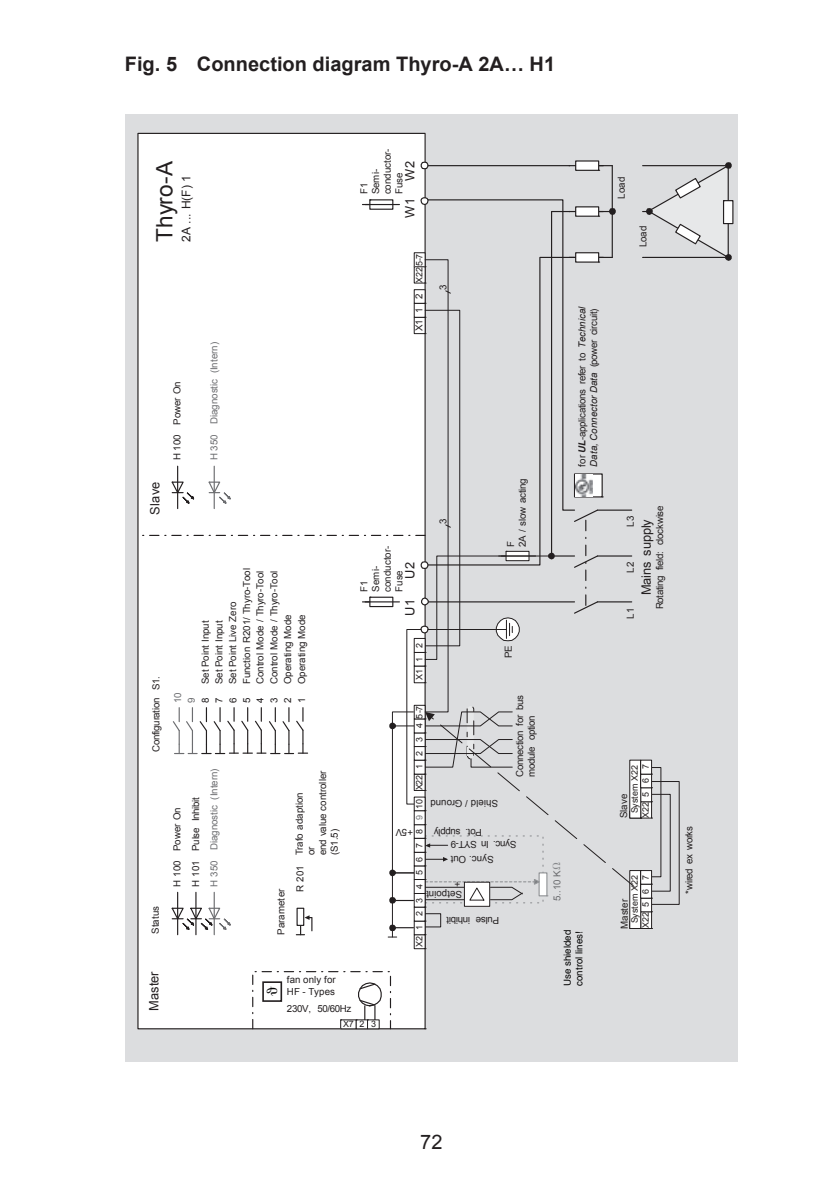
<style>
.page{position:relative;width:840px;height:1191px;background:#fff}
.page>*{position:absolute;margin:0;border:0;box-sizing:border-box;transform-origin:0 0}
.t1{font:22.6px "Arial";color:#231f20}
.t2{font:700 20px "Arial";color:#231f20}
.t3{font:20px "Arial";color:#231f20}
.t4{font:14.8px "Universal Greekwith Math Pi";color:#000}
.t5{font:12.8px "Arial";color:#231f20}
.t6{font:12px "Arial";color:#231f20}
.t7{font:9.8px/13.8px "Arial";color:#231f20}
.t8{font:9.8px/11.6px "Arial";letter-spacing:-.035em;color:#231f20}
.t9{font:9.8px/15.2px "Arial";letter-spacing:-.02em;color:#231f20;text-align:right}
.t10{font:9.8px/13.6px "Arial";color:#6c6d70}
.t11{font:9.8px "Arial";letter-spacing:-.025em;color:#231f20}
.t12{font:9.6px/11.6px "Helvetica";color:#000}
.t13{font:9px "Arial";letter-spacing:.01em;color:#231f20}
.t14{font:9px/10.8px "Arial";letter-spacing:-.015em;color:#231f20;text-align:right}
.t15{font:9px "Arial";letter-spacing:.965em;color:#231f20}
.s1{color:#76787b}
.s2{font-weight:700;font-style:italic}
.s3{font-style:italic}
</style>
<div class="page">
<div style="left:125px;top:115px;width:611px;height:947px;background:#dcdddf"></div>
<div style="left:138px;top:133px;width:287px;height:895px;background:#fff"></div>
<hr style="left:425px;top:165px;width:144px;height:1px;background:#231f20">
<hr style="left:568px;top:165px;width:35px;height:1px;background:#231f20">
<div style="left:575px;top:161px;width:23px;height:9px;background:#fff"></div>
<div style="left:574px;top:160px;width:25px;height:11px;border:1px solid #231f20"></div>
<svg style="left:598px;top:165px;width:14px;height:6px"></svg>
<hr style="left:611px;top:166px;width:1px;height:91px;background:#231f20">
<svg style="left:642px;top:162px;width:89px;height:99px"></svg>
<hr style="left:644px;top:257px;width:80px;height:1px;background:#231f20">
<hr style="left:644px;top:165px;width:80px;height:1px;background:#231f20">
<div style="left:650px;top:781px;width:29px;height:123px;border:1px solid #231f20"></div>
<div style="left:640px;top:911px;width:11px;height:17px;background:#fff"></div>
<div style="left:640px;top:911px;width:11px;height:17px;border:1px solid #231f20"></div>
<div style="left:640px;top:898px;width:11px;height:13px;background:#fff"></div>
<div style="left:640px;top:898px;width:11px;height:14px;border:1px solid #231f20"></div>
<div style="left:629px;top:870px;width:11px;height:58px;background:#fff"></div>
<div style="left:640px;top:884px;width:11px;height:14px;background:#fff"></div>
<div style="left:640px;top:884px;width:11px;height:14px;border:1px solid #231f20"></div>
<div style="left:640px;top:870px;width:11px;height:14px;background:#fff"></div>
<div style="left:640px;top:870px;width:11px;height:14px;border:1px solid #231f20"></div>
<div style="left:640px;top:801px;width:11px;height:17px;background:#fff"></div>
<div style="left:640px;top:801px;width:11px;height:17px;border:1px solid #231f20"></div>
<div style="left:640px;top:787px;width:11px;height:14px;background:#fff"></div>
<div style="left:640px;top:787px;width:11px;height:15px;border:1px solid #231f20"></div>
<div style="left:629px;top:760px;width:11px;height:58px;background:#fff"></div>
<div style="left:640px;top:774px;width:11px;height:13px;background:#fff"></div>
<div style="left:640px;top:774px;width:11px;height:14px;border:1px solid #231f20"></div>
<div style="left:640px;top:760px;width:11px;height:14px;background:#fff"></div>
<div style="left:640px;top:760px;width:11px;height:14px;border:1px solid #231f20"></div>
<svg style="left:252px;top:971px;width:4px;height:13px"></svg>
<svg style="left:328px;top:971px;width:32px;height:1px"></svg>
<svg style="left:388px;top:971px;width:3px;height:14px"></svg>
<svg style="left:389px;top:998px;width:2px;height:9px"></svg>
<svg style="left:389px;top:1020px;width:2px;height:8px"></svg>
<div style="left:356px;top:1019px;width:11px;height:10px;border:1px solid #231f20"></div>
<div style="left:367px;top:1019px;width:12px;height:10px;border:1px solid #231f20"></div>
<svg style="left:356px;top:982px;width:26px;height:38px"></svg>
<svg style="left:260px;top:535px;width:32px;height:1px"></svg>
<svg style="left:142px;top:535px;width:17px;height:1px"></svg>
<svg style="left:420px;top:161px;width:9px;height:9px"></svg>
<div style="left:414px;top:934px;width:11px;height:15px;border:1px solid #231f20"></div>
<div style="left:296px;top:907px;width:8px;height:19px;border:1px solid #231f20"></div>
<svg style="left:296px;top:915px;width:16px;height:20px"></svg>
<svg style="left:172px;top:707px;width:135px;height:47px"></svg>
<hr style="left:195px;top:892px;width:1px;height:42px;background:#231f20">
<hr style="left:177px;top:892px;width:1px;height:42px;background:#231f20">
<hr style="left:213px;top:892px;width:2px;height:42px;background:#6c6d70">
<svg style="left:171px;top:906px;width:60px;height:27px"></svg>
<div style="left:369px;top:596px;width:24px;height:11px;border:1px solid #231f20"></div>
<hr style="left:365px;top:601px;width:34px;height:1px;background:#231f20">
<div style="left:369px;top:199px;width:24px;height:11px;border:1px solid #231f20"></div>
<svg style="left:362px;top:199px;width:8px;height:6px"></svg>
<hr style="left:365px;top:204px;width:34px;height:1px;background:#231f20">
<hr style="left:177px;top:466px;width:1px;height:42px;background:#231f20">
<svg style="left:171px;top:480px;width:24px;height:27px"></svg>
<hr style="left:213px;top:466px;width:2px;height:42px;background:#6c6d70">
<svg style="left:208px;top:480px;width:23px;height:27px"></svg>
<div style="left:262px;top:981px;width:20px;height:21px;border:2px solid #231f20"></div>
<svg style="left:386px;top:196px;width:248px;height:741px"></svg>
<h2 class="t2" style="left:125px;top:53px;width:431px">Fig. 5 Connection diagram Thyro-A 2A… H1</h2>
<h1 class="t1" style="left:152px;top:242px;width:82px;rotate:-90deg">Thyro-A</h1>
<p class="t6" style="left:179px;top:242px;width:68px;rotate:-90deg">2A ... H(F) 1</p>
<h3 class="t5" style="left:148px;top:515px;width:35px;rotate:-90deg">Slave</h3>
<p class="t11" style="left:171px;top:460px;width:80px;rotate:-90deg">H 100 Power On</p>
<p class="t10" style="left:207px;top:460px;width:120px;rotate:-90deg">H 350 Diagnostic (Intern)</p>
<p class="t8" style="left:150px;top:751px;width:77px;rotate:-90deg">Configuration S1.</p>
<p class="t7" style="left:149px;top:934px;width:29px;rotate:-90deg">Status</p>
<p class="t7" style="left:198px;top:684px;width:117px;rotate:-90deg">Set Point Input<br>Set Point Input<br>Set Point Live Zero<br>Function R201/ Thyro-Tool<br>Control Mode / Thyro-Tool<br>Control Mode / Thyro-Tool<br>Operating Mode<br>Operating Mode</p>
<p class="t10" style="left:171px;top:703px;width:12px;rotate:-90deg">10<br>9</p>
<p class="t7" style="left:198px;top:703px;width:7px;text-align:justify;rotate:-90deg">8<br>7<br>6<br>5<br>4<br>3<br>2<br>1</p>
<p class="t8" style="left:167px;top:850px;width:55px;line-height:18.6px;rotate:-90deg">Power On<br>Pulse Inhibit</p>
<p class="t7" style="left:167px;top:886px;width:27px;line-height:18.6px;rotate:-90deg">H 100<br>H 101</p>
<p class="t10" style="left:207px;top:886px;width:120px;rotate:-90deg">H 350 Diagnostic (Intern)</p>
<p class="t7" style="left:274px;top:934px;width:47px;rotate:-90deg">Parameter</p>
<p class="t7" style="left:293px;top:855px;width:86px;line-height:11.6px;text-indent:-36px;rotate:-90deg">R 201 Trafo adaption<br>or<br>end value controller (S1.5)</p>
<p class="t7" style="left:358px;top:194px;width:47px;line-height:11.6px;rotate:-90deg">F1<br>Semi&shy;conductor-<br>Fuse</p>
<h3 class="t5" style="left:403px;top:181px;width:21px;rotate:-90deg">W2</h3>
<h3 class="t5" style="left:403px;top:218px;width:21px;rotate:-90deg">W1</h3>
<p class="t13" style="left:414px;top:283px;width:31px;rotate:-90deg">X225-7</p>
<p class="t7" style="left:412px;top:331px;width:39px;rotate:-90deg">X11 2</p>
<p class="t7" style="left:436px;top:290px;width:7px;rotate:-90deg">3</p>
<p class="t7" style="left:358px;top:592px;width:47px;line-height:11.6px;rotate:-90deg">F1<br>Semi&shy;conductor-<br>Fuse</p>
<h3 class="t5" style="left:403px;top:579px;width:18px;rotate:-90deg">U2</h3>
<h3 class="t5" style="left:403px;top:616px;width:18px;rotate:-90deg">U1</h3>
<p class="t13" style="left:414px;top:680px;width:39px;rotate:-90deg">X11 2</p>
<p class="t7" style="left:436px;top:524px;width:7px;rotate:-90deg">3</p>
<p class="t8" style="left:504px;top:546px;width:70px;rotate:-90deg">F<br>2A / slow acting</p>
<p class="t7" style="left:501px;top:658px;width:14px;rotate:-90deg">PE</p>
<p class="t13" style="left:414px;top:790px;width:86px;rotate:-90deg">X221 2 3 45-7</p>
<p class="t8" style="left:513px;top:777px;width:83px;rotate:-90deg">Connection for bus module option</p>
<p class="t15" style="left:414px;top:947px;width:150px;rotate:-90deg">X212345678<span class="s1">9</span>10</p>
<p class="t7" style="left:498px;top:810px;width:69px;rotate:-180deg">Shield / Ground</p>
<p class="t8" style="left:481px;top:837px;width:50px;rotate:-180deg">Pot. supply</p>
<p class="t7" style="left:413px;top:839px;width:19px;rotate:-180deg">+5V</p>
<p class="t9" style="left:516px;top:867px;width:67px;rotate:-180deg">Sync. Out<br>Sync. In SYT-9</p>
<p class="t7" style="left:450px;top:887px;width:7px;rotate:-90deg">+</p>
<p class="t7" style="left:462px;top:901px;width:37px;rotate:-180deg">Setpoint</p>
<p class="t11" style="left:498px;top:925px;width:54px;rotate:-180deg">Pulse inhibit</p>
<h3 class="t5" style="left:147px;top:1011px;width:41px;rotate:-90deg">Master</h3>
<h3 class="t4" style="left:266px;top:996px;width:11px;rotate:-90deg">-</h3>
<p class="t7" style="left:287px;top:974px;width:50px;line-height:11.6px">fan only for<br>HF - Types</p>
<p class="t8" style="left:287px;top:1003px;width:66px">230V, 50/60Hz</p>
<p class="t13" style="left:343px;top:1018px;width:34px">X72 3</p>
<p class="t8" style="left:576px;top:466px;width:161px;rotate:-90deg">for <span class="s2">UL</span>-applications refer to <span class="s3">Technical<br>Data, Connector Data</span> (power circuit)</p>
<p class="t10" style="left:550px;top:901px;width:32px;rotate:-90deg">5..10 K</p>
<p class="t12" style="left:562px;top:985px;width:57px;rotate:-90deg">Use shielded control lines!</p>
<p class="t7" style="left:614px;top:199px;width:23px;rotate:-90deg">Load</p>
<p class="t7" style="left:635px;top:247px;width:23px;rotate:-90deg">Load</p>
<p class="t9" style="left:652px;top:609px;width:105px;rotate:-90deg">Rotating field: clockwise</p>
<p class="t7" style="left:623px;top:527px;width:12px;rotate:-90deg">L3</p>
<h3 class="t5" style="left:638px;top:595px;width:77px;rotate:-90deg">Mains supply</h3>
<p class="t7" style="left:623px;top:573px;width:12px;rotate:-90deg">L2</p>
<p class="t7" style="left:623px;top:618px;width:12px;rotate:-90deg">L1</p>
<p class="t14" style="left:629px;top:813px;width:50px;rotate:-90deg">System X22<br>6 7</p>
<p class="t13" style="left:640px;top:817px;width:27px;rotate:-90deg">X22 5</p>
<p class="t7" style="left:616px;top:818px;width:26px;rotate:-90deg">Slave</p>
<p class="t14" style="left:629px;top:923px;width:50px;rotate:-90deg">System X22<br>6 7</p>
<p class="t7" style="left:617px;top:929px;width:31px;rotate:-90deg">Master</p>
<p class="t13" style="left:640px;top:928px;width:27px;rotate:-90deg">X22 5</p>
<p class="t9" style="left:681px;top:894px;width:69px;rotate:-90deg">*wired ex works</p>
<h2 class="t3" style="left:420px;top:1130px;width:24px">72</h2>
</div>
